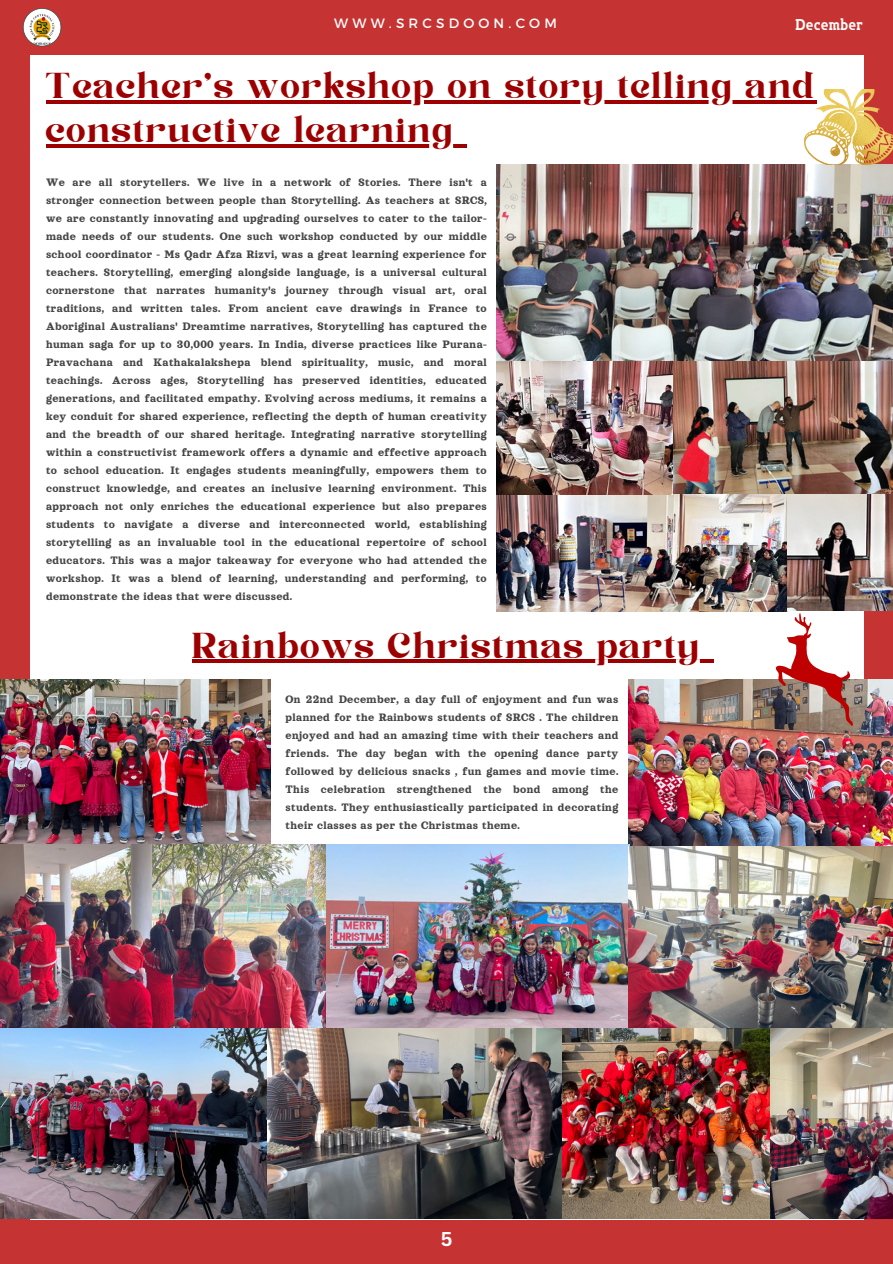
<style>
.page{position:relative;width:893px;height:1264px;background:#fff}
.page>*{position:absolute;margin:0;border:0;box-sizing:border-box;transform-origin:0 0}
.t1{font:36px/43.8px "Kelin Eator";letter-spacing:.04em;color:#9d0000}
.t2{font:700 19.5px "Canva Sans";color:#fff}
.t3{font:15.6px "Flatory Slab 700 Semi Cond";letter-spacing:.015em;color:#fff}
.t4{font:13.5px "Montserrat";letter-spacing:.31em;color:#fff}
.t5{font:12px/18px "Orelega One";letter-spacing:.03em;color:#454545;text-align:justify}
</style>
<div class="page">
<div style="left:0;top:0;width:892px;height:1263px;background:#c63333"></div>
<div style="left:30px;top:55px;width:832px;height:1164px;background:#fff"></div>
<svg style="left:23px;top:8px;width:38px;height:38px"></svg>
<img style="left:496px;top:164px;width:396px;height:197px">
<img style="left:672px;top:361px;width:220px;height:133px">
<img style="left:496px;top:494px;width:396px;height:117px">
<img style="left:496px;top:361px;width:176px;height:133px">
<img style="left:0;top:679px;width:270px;height:165px">
<img style="left:629px;top:679px;width:263px;height:349px">
<img style="left:0;top:844px;width:629px;height:184px">
<img style="left:0;top:1028px;width:267px;height:190px">
<img style="left:267px;top:1028px;width:625px;height:190px">
<hr style="left:192px;top:659px;width:509px;height:4px;background:#9d0000">
<hr style="left:701px;top:659px;width:12px;height:4px;background:#9d0000">
<svg style="left:774px;top:613px;width:79px;height:115px"></svg>
<img style="left:804px;top:89px;width:88px;height:76px">
<hr style="left:46px;top:100px;width:770px;height:3px;background:#9d0000">
<hr style="left:46px;top:144px;width:408px;height:3px;background:#9d0000">
<svg style="left:454px;top:144px;width:12px;height:3px"></svg>
<p class="t4" style="left:334px;top:15px;width:224px">WWW.SRCSDOON.COM</p>
<p class="t3" style="left:795px;top:15px;width:69px">December</p>
<p class="t1" style="left:46px;top:67px;width:770px">Teacher's workshop on story telling and constructive learning</p>
<p class="t5" style="left:46px;top:173px;width:442px">We are all storytellers. We live in a network of Stories. There isn't a stronger connection between people than Storytelling. As teachers at SRCS, we are constantly innovating and upgrading ourselves to cater to the tailor&shy;made needs of our students. One such workshop conducted by our middle school coordinator - Ms Qadr Afza Rizvi, was a great learning experience for teachers. Storytelling, emerging alongside language, is a universal cultural cornerstone that narrates humanity's journey through visual art, oral traditions, and written tales. From ancient cave drawings in France to Aboriginal Australians' Dreamtime narratives, Storytelling has captured the human saga for up to 30,000 years. In India, diverse practices like Purana-Pravachana and Kathakalakshepa blend spirituality, music, and moral teachings. Across ages, Storytelling has preserved identities, educated generations, and facilitated empathy. Evolving across mediums, it remains a key conduit for shared experience, reflecting the depth of human creativity and the breadth of our shared heritage. Integrating narrative storytelling within a constructivist framework offers a dynamic and effective approach to school education. It engages students meaningfully, empowers them to construct knowledge, and creates an inclusive learning environment. This approach not only enriches the educational experience but also prepares students to navigate a diverse and interconnected world, establishing storytelling as an invaluable tool in the educational repertoire of school educators. This was a major takeaway for everyone who had attended the workshop. It was a blend of learning, understanding and performing, to demonstrate the ideas that were discussed.</p>
<p class="t1" style="left:192px;top:626px;width:509px">Rainbows Christmas party</p>
<p class="t5" style="left:285px;top:690px;width:334px">On 22nd December, a day full of enjoyment and fun was planned for the Rainbows students of SRCS . The children enjoyed and had an amazing time with their teachers and friends. The day began with the opening dance party followed by delicious snacks , fun games and movie time.<br>This celebration strengthened the bond among the students. They enthusiastically participated in decorating their classes as per the Christmas theme.</p>
<p class="t2" style="left:441px;top:1224px;width:13px">5</p>
</div>
